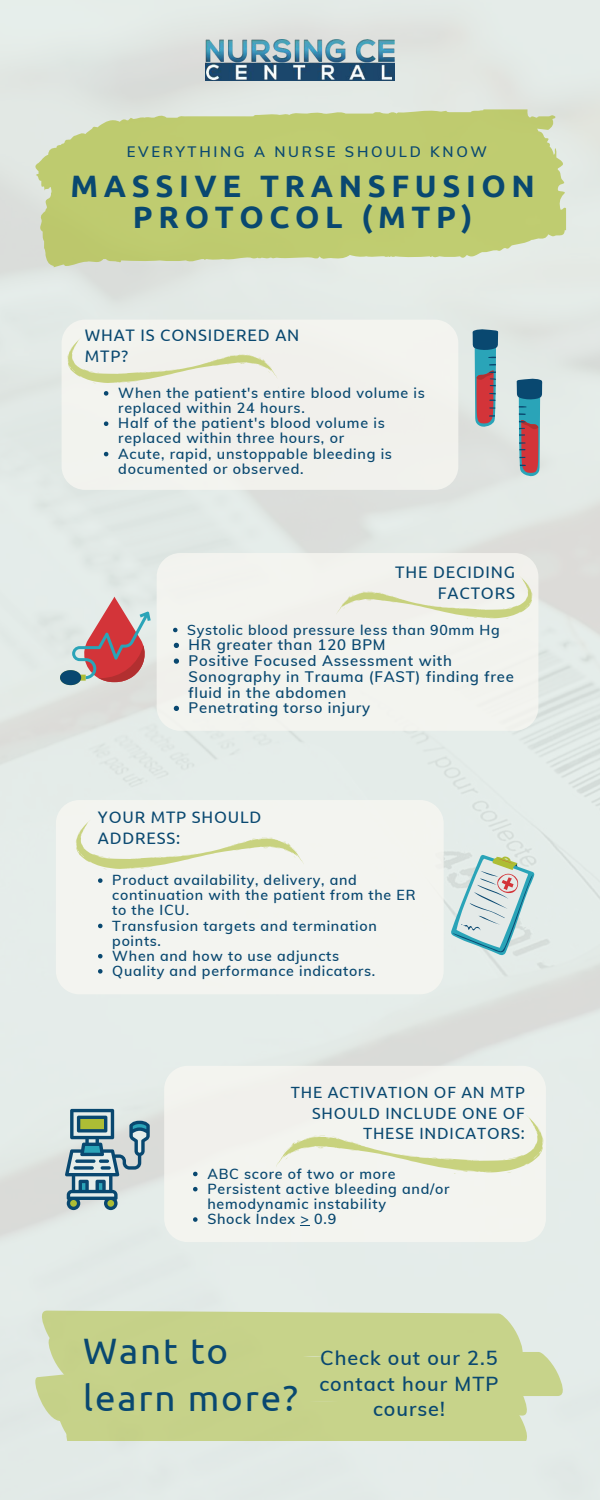
<style>
.page{position:relative;width:600px;height:1500px;background:#fff}
.page>*{position:absolute;margin:0;border:0;box-sizing:border-box;transform-origin:0 0}
.t1{font:36.7px/47.1px "Ubuntu";letter-spacing:.05em;color:#094870}
.t2{font:700 30.9px/30.3px "Ubuntu";letter-spacing:.18em;color:#094870;text-align:center}
.t3{font:600 19.8px/25.5px "Muli";letter-spacing:.05em;color:#094870;text-align:center}
.t4{font:16.7px/21.5px "Ubuntu";letter-spacing:.05em;color:#094870}
.t5{font:16.6px/21.2px "Ubuntu";letter-spacing:.05em;color:#094870}
.t6{font:16.2px/20.5px "Ubuntu";letter-spacing:.05em;color:#094870;text-align:right}
.t7{font:600 14.9px/15.8px "Muli";letter-spacing:.05em;color:#094870}
.t8{font:600 14.8px "Muli";letter-spacing:.18em;color:#094870}
.t9{font:600 14.3px/15.2px "Muli";letter-spacing:.05em;color:#094870}
.t10{font:600 14.2px/15.1px "Muli";letter-spacing:.05em;color:#094870}
.t11{font:600 14.1px "Muli";letter-spacing:.05em;color:#094870}
</style>
<div class="page">
<img style="left:0;top:0;width:600px;height:1500px">
<img style="left:206px;top:39px;width:189px;height:42px">
<svg style="left:33px;top:109px;width:534px;height:158px;background:#c4cf80"></svg>
<div style="left:62px;top:320px;width:396px;height:170px;background:#f1f1ed;border-radius:23px"></div>
<div style="left:157px;top:553px;width:381px;height:178px;background:#f8f7f2;border-radius:24px"></div>
<div style="left:56px;top:800px;width:388px;height:194px;background:#f8f7f2;border-radius:23px"></div>
<div style="left:164px;top:1066px;width:382px;height:176px;background:#f8f7f2;border-radius:24px"></div>
<svg style="left:473px;top:328px;width:25px;height:99px;background:#777887"></svg>
<svg style="left:451px;top:855px;width:83px;height:100px;background:#c2d7d6"></svg>
<svg style="left:517px;top:378px;width:25px;height:98px;background:#767786"></svg>
<svg style="left:65px;top:1109px;width:85px;height:101px;background:#94afb5"></svg>
<svg style="left:60px;top:597px;width:91px;height:88px;background:#c79b9d"></svg>
<svg style="left:276px;top:1115px;width:267px;height:59px"></svg>
<svg style="left:37px;top:1311px;width:490px;height:41px;background:#c9d492"></svg>
<div style="left:44px;top:1336px;width:487px;height:16px;background:#c7d38a"></div>
<div style="left:57px;top:1423px;width:470px;height:17px;background:#c6d289"></div>
<div style="left:34px;top:1352px;width:529px;height:71px;background:#c7d38a"></div>
<svg style="left:104px;top:421px;width:4px;height:5px"></svg>
<svg style="left:104px;top:452px;width:4px;height:4px"></svg>
<svg style="left:173px;top:628px;width:5px;height:4px"></svg>
<svg style="left:174px;top:643px;width:5px;height:5px"></svg>
<svg style="left:174px;top:659px;width:5px;height:5px"></svg>
<svg style="left:174px;top:706px;width:5px;height:5px"></svg>
<svg style="left:336px;top:576px;width:196px;height:43px"></svg>
<svg style="left:68px;top:339px;width:209px;height:57px"></svg>
<svg style="left:76px;top:820px;width:228px;height:63px"></svg>
<svg style="left:98px;top:924px;width:5px;height:4px"></svg>
<svg style="left:98px;top:954px;width:5px;height:4px"></svg>
<svg style="left:98px;top:969px;width:5px;height:5px"></svg>
<svg style="left:193px;top:1172px;width:5px;height:4px"></svg>
<svg style="left:193px;top:1187px;width:5px;height:4px"></svg>
<svg style="left:193px;top:1217px;width:5px;height:5px"></svg>
<p class="t8" style="left:127px;top:142px;width:362px">EVERYTHING A NURSE SHOULD KNOW</p>
<h2 class="t2" style="left:71px;top:171px;width:466px">MASSIVE TRANSFUSION<br>PROTOCOL (MTP)</h2>
<p class="t4" style="left:85px;top:324px;width:216px">WHAT IS CONSIDERED AN<br>MTP?</p>
<p class="t9" style="left:118px;top:385px;width:308px">When the patient's entire blood volume is replaced within 24 hours.<br>Half of the patient's blood volume is replaced within three hours, or<br>Acute, rapid, unstoppable bleeding is documented or observed.</p>
<p class="t4" style="left:395px;top:562px;width:121px;line-height:21px;text-align:right">THE DECIDING<br>FACTORS</p>
<p class="t11" style="left:187px;top:620px;width:314px">Systolic blood pressure less than 90mm Hg</p>
<p class="t7" style="left:189px;top:637px;width:327px">HR greater than 120 BPM<br>Positive Focused Assessment with<br>Sonography in Trauma (FAST) finding free fluid in the abdomen<br>Penetrating torso injury</p>
<p class="t5" style="left:98px;top:807px;width:165px">YOUR MTP SHOULD<br>ADDRESS:</p>
<p class="t10" style="left:112px;top:872px;width:305px">Product availability, delivery, and continuation with the patient from the ER to the ICU.<br>Transfusion targets and termination points.<br>When and how to use adjuncts<br>Quality and performance indicators.</p>
<p class="t6" style="left:291px;top:1082px;width:235px">THE ACTIVATION OF AN MTP<br>SHOULD INCLUDE ONE OF<br>THESE INDICATORS:</p>
<p class="t9" style="left:207px;top:1166px;width:244px">ABC score of two or more<br>Persistent active bleeding and/or hemodynamic instability<br>Shock Index &gt; 0.9</p>
<h1 class="t1" style="left:83px;top:1327px;width:216px">Want to learn more?</h1>
<h3 class="t3" style="left:319px;top:1345px;width:181px">Check out our 2.5 contact hour MTP course!</h3>
</div>
